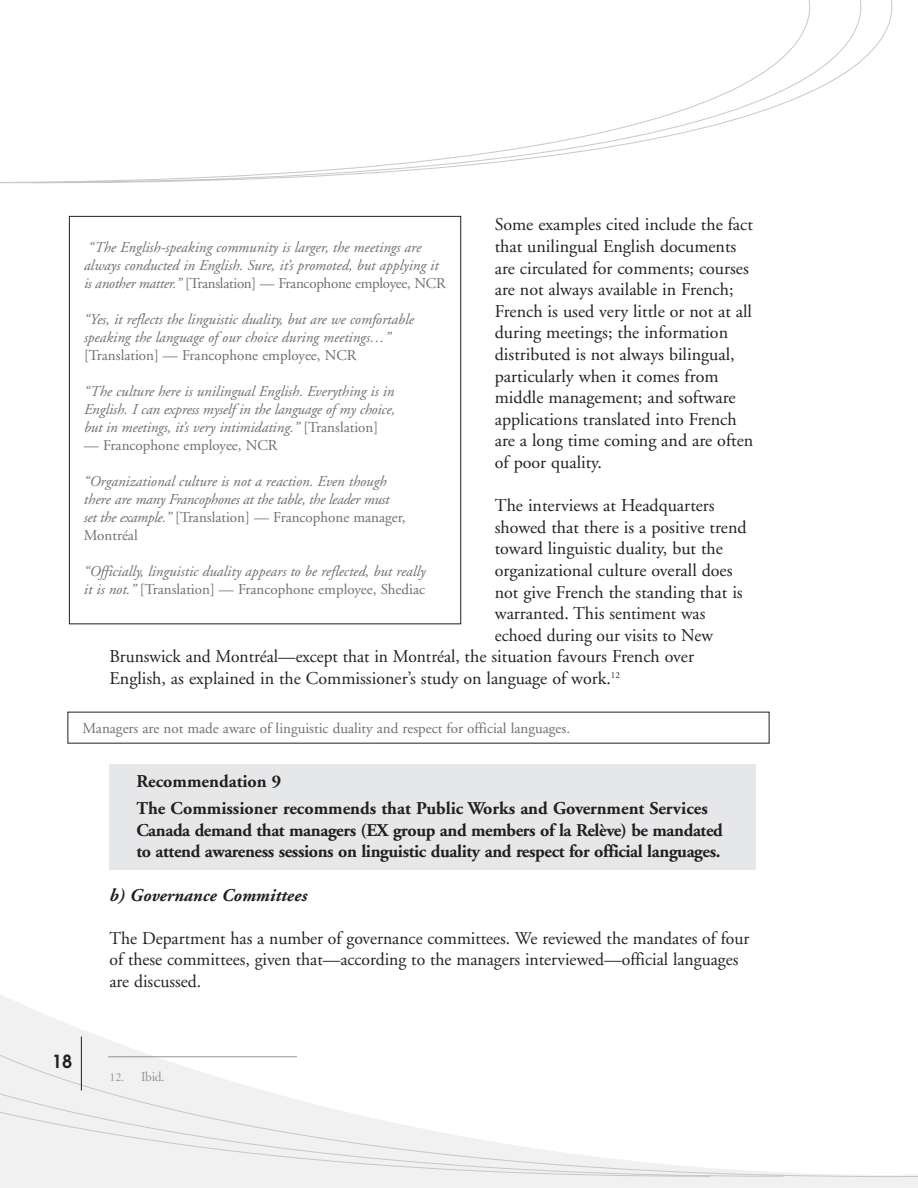
<style>
.page{position:relative;width:918px;height:1188px;background:#fff}
.page>*{position:absolute;margin:0;border:0;box-sizing:border-box;transform-origin:0 0}
.t1{font:18px/21.6px "Adobe Garamond";color:#231f20}
.t2{font:700 18px/21.6px "Adobe Garamond";letter-spacing:-.02em;color:#231f20}
.t3{font:700 18px/27px "Adobe Garamond";color:#231f20}
.t4{font:italic 700 18px "Adobe Garamond";color:#231f20}
.t5{font:600 18px "Avant Garde";color:#231f20}
.t6{font:italic 15px/18px "Adobe Garamond";color:#6d6e70}
.t7{font:15px "Adobe Garamond";color:#6d6e70}
.t8{font:13.5px "Adobe Garamond";color:#939598}
.s1{font-style:normal}
.s2{font-size:12px}
</style>
<div class="page">
<div style="left:110px;top:764px;width:646px;height:106px;background:#e6e7e8"></div>
<svg style="left:0;top:995px;width:918px;height:193px"></svg>
<svg style="left:0;top:1043px;width:918px;height:134px"></svg>
<svg style="left:0;top:0;width:892px;height:183px"></svg>
<hr style="left:81px;top:1036px;width:1px;height:54px;background:#231f20">
<hr style="left:108px;top:1056px;width:189px;height:1px;background:#939598">
<p class="t1" style="left:495px;top:216px;width:260px">Some examples cited include the fact that unilingual English documents are circulated for comments; courses are not always available in French; French is used very little or not at all during meetings; the information distributed is not always bilingual, particularly when it comes from middle management; and software applications translated into French are a long time coming and are often of poor quality.</p>
<p class="t1" style="left:495px;top:496px;width:221px">The interviews at Headquarters</p>
<p class="t1" style="left:495px;top:518px;width:253px">showed that there is a positive trend</p>
<p class="t1" style="left:495px;top:540px;width:230px">toward linguistic duality, but the</p>
<p class="t1" style="left:495px;top:561px;width:239px">organizational culture overall does</p>
<p class="t1" style="left:495px;top:583px;width:249px">not give French the standing that is</p>
<p class="t1" style="left:495px;top:604px;width:212px">warranted. This sentiment was</p>
<p class="t1" style="left:495px;top:626px;width:220px">echoed during our visits to New</p>
<p class="t1" style="left:109px;top:648px;width:586px">Brunswick and Montréal—except that in Montréal, the situation favours French over</p>
<p class="t1" style="left:110px;top:669px;width:512px">English, as explained in the Commissioner’s study on language of work.<sup>12</sup></p>
<p class="t7" style="left:82px;top:722px;width:489px">Managers are not made aware of linguistic duality and respect for official languages.</p>
<p class="t3" style="left:136px;top:770px;width:573px">Recommendation 9<br>The Commissioner recommends that Public Works and Government Services</p>
<p class="t2" style="left:136px;top:821px;width:588px">Canada demand that managers (EX group and members of la Relève) be mandated to attend awareness sessions on linguistic duality and respect for official languages.</p>
<p class="t4" style="left:110px;top:888px;width:199px">b) Governance Committees</p>
<p class="t1" style="left:110px;top:929px;width:641px">The Department has a number of governance committees. We reviewed the mandates of four of these committees, given that—according to the managers interviewed—official languages are discussed.</p>
<p class="t6" style="left:84px;top:239px;width:363px">“The English-speaking community is larger, the meetings are always conducted in English. Sure, it’s promoted, but applying it is another matter.” <span class="s1">[Translation] — Francophone employee, NCR</span></p>
<p class="t6" style="left:84px;top:311px;width:332px">“Yes, it reflects the linguistic duality, but are we comfortable speaking the language of our choice during meetings…”</p>
<p class="t7" style="left:84px;top:349px;width:274px">[Translation] — Francophone employee, NCR</p>
<p class="t6" style="left:84px;top:383px;width:313px;text-align:justify">“The culture here is unilingual English. Everything is in English. I can express myself in the language of my choice, but in meetings, it’s very intimidating.” <span class="s1">[Translation]</span></p>
<p class="t7" style="left:84px;top:439px;width:195px">— Francophone employee, NCR</p>
<p class="t6" style="left:84px;top:473px;width:323px">“Organizational culture is not a reaction. Even though there are many Francophones at the table, the leader must set the example.” <span class="s1">[Translation] — Francophone manager, Montréal</span></p>
<p class="t6" style="left:84px;top:563px;width:343px">“Officially, linguistic duality appears to be reflected, but really it is not.” <span class="s1">[Translation] — Francophone employee, Shediac</span></p>
<p class="t5" style="left:52px;top:1054px;width:22px">18</p>
<p class="t8" style="left:110px;top:1072px;width:57px"><span class="s2">12.</span> Ibid.</p>
</div>
